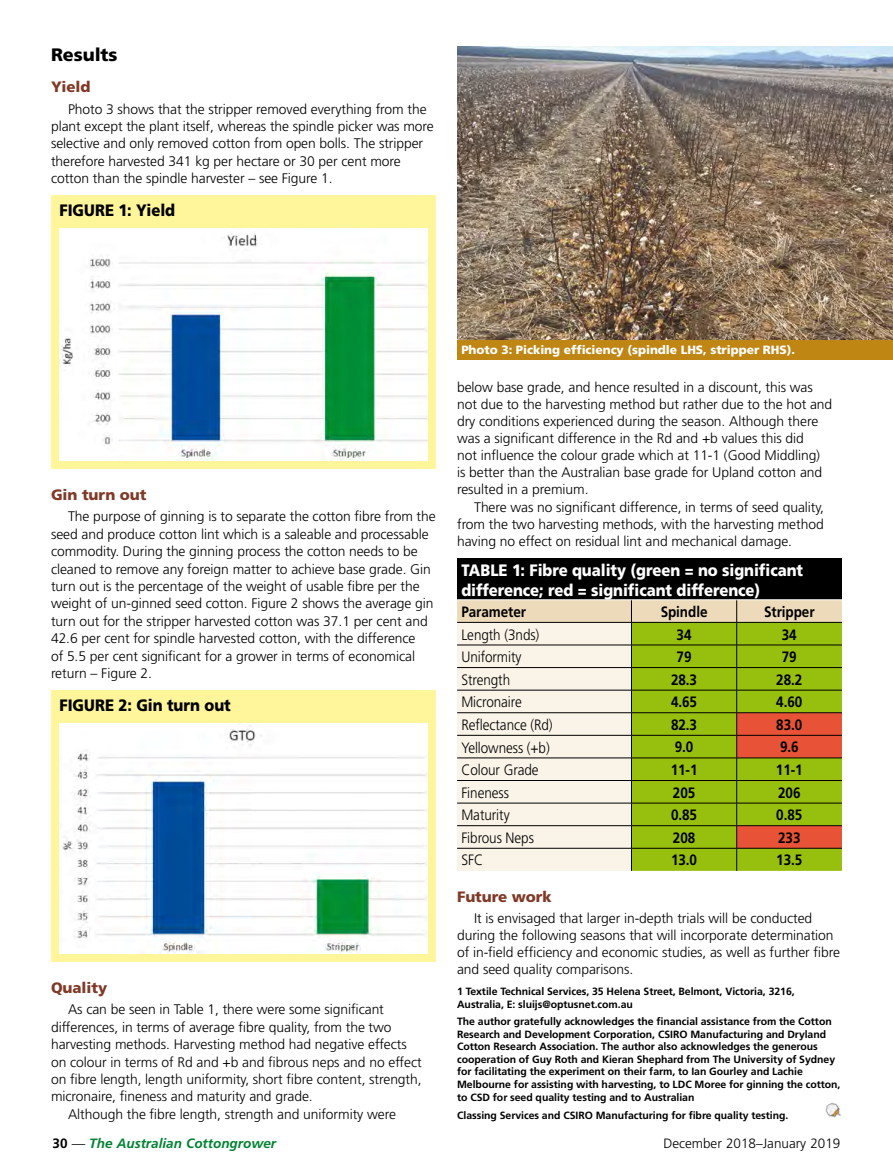
<style>
.page{position:relative;width:893px;height:1170px;background:#fff}
.page>*{position:absolute;margin:0;border:0;box-sizing:border-box;transform-origin:0 0}
.Gn11_cross_head{font:900 18px "Frutiger";letter-spacing:-.005em;color:#000}
.Gn11_table_head{font:900 16.5px/19.8px "Frutiger";letter-spacing:-.005em;color:#fff;scale:.9 1}
.Gn11_figure_head{font:900 16.5px "Frutiger";letter-spacing:-.005em;color:#000;scale:.9 1}
.Gn11_table_text{font:300 15px "Frutiger";letter-spacing:-.005em;color:#000;scale:.9 1}
.Gn11_table_subhead{font:700 15px "Frutiger";letter-spacing:-.005em;color:#000;scale:.9 1}
.Gn11_text_head{font:900 15px "Frutiger";letter-spacing:-.005em;color:#803926}
.GN11_paragraph{font:300 13.8px/17.4px "Frutiger";letter-spacing:-.005em;color:#000}
.t1{font:italic 700 13.5px "Frutiger";color:#008231}
.t2{font:300 13.5px "Frutiger";color:#000}
.Gn11_caption{font:900 12px "Frutiger";letter-spacing:-.005em;color:#fff}
.Gn11_footnote{font:700 10.5px/12.6px "Frutiger";letter-spacing:-.005em;color:#000}
.s1{font-style:normal;color:#000}
.s2{font-weight:300;font-style:normal;color:#000}
</style>
<div class="page">
<div style="left:51px;top:195px;width:385px;height:273px;background:#fff59b"></div>
<img style="left:60px;top:228px;width:367px;height:232px">
<div style="left:51px;top:690px;width:385px;height:271px;background:#fff59b"></div>
<img style="left:60px;top:723px;width:367px;height:230px">
<div style="left:457px;top:558px;width:385px;height:41px;background:#000"></div>
<svg style="left:457px;top:600px;width:385px;height:270px;background:#c3c674"></svg>
<img style="left:825px;top:1103px;width:16px;height:15px">
<img style="left:457px;top:47px;width:436px;height:293px">
<div style="left:457px;top:340px;width:436px;height:20px;background:#bf8614"></div>
<p class="Gn11_cross_head" style="left:51px;top:44px;width:68px">Results</p>
<p class="Gn11_text_head" style="left:51px;top:78px;width:41px">Yield</p>
<p class="GN11_paragraph" style="left:51px;top:100px;width:384px;text-indent:17px">Photo 3 shows that the stripper removed everything from the plant except the plant itself, whereas the spindle picker was more selective and only removed cotton from open bolls. The stripper therefore harvested 341 kg per hectare or 30 per cent more cotton than the spindle harvester – see Figure 1.</p>
<p class="Gn11_figure_head" style="left:60px;top:201px;width:130px">FIGURE 1: Yield</p>
<p class="Gn11_text_head" style="left:51px;top:485px;width:97px">Gin turn out</p>
<p class="GN11_paragraph" style="left:51px;top:508px;width:386px;text-indent:17px">The purpose of ginning is to separate the cotton fibre from the seed and produce cotton lint which is a saleable and processable commodity. During the ginning process the cotton needs to be cleaned to remove any foreign matter to achieve base grade. Gin turn out is the percentage of the weight of usable fibre per the weight of un-ginned seed cotton. Figure 2 shows the average gin turn out for the stripper harvested cotton was 37.1 per cent and 42.6 per cent for spindle harvested cotton, with the difference<br>of 5.5 per cent significant for a grower in terms of economical return – Figure 2.</p>
<p class="Gn11_figure_head" style="left:60px;top:695px;width:192px">FIGURE 2: Gin turn out</p>
<p class="Gn11_text_head" style="left:51px;top:978px;width:58px">Quality</p>
<p class="GN11_paragraph" style="left:51px;top:1000px;width:372px;text-indent:17px">As can be seen in Table 1, there were some significant differences, in terms of average fibre quality, from the two harvesting methods. Harvesting method had negative effects on colour in terms of Rd and +b and fibrous neps and no effect on fibre length, length uniformity, short fibre content, strength, micronaire, fineness and maturity and grade.</p>
<p class="GN11_paragraph" style="left:68px;top:1105px;width:329px">Although the fibre length, strength and uniformity were</p>
<p class="Gn11_caption" style="left:461px;top:342px;width:335px">Photo 3: Picking efficiency (spindle LHS, stripper RHS).</p>
<p class="GN11_paragraph" style="left:457px;top:378px;width:377px">below base grade, and hence resulted in a discount, this was not due to the harvesting method but rather due to the hot and dry conditions experienced during the season. Although there was a significant difference in the Rd and +b values this did<br>not influence the colour grade which at 11-1 (Good Middling)<br>is better than the Australian base grade for Upland cotton and resulted in a premium.</p>
<p class="GN11_paragraph" style="left:457px;top:498px;width:369px;text-align:justify;text-indent:17px">There was no significant difference, in terms of seed quality, from the two harvesting methods, with the harvesting method having no effect on residual lint and mechanical damage.</p>
<p class="Gn11_table_head" style="left:461px;top:559px;width:381px">TABLE 1: Fibre quality (green = no significant difference; red = significant difference)</p>
<p class="Gn11_table_subhead" style="left:461px;top:603px;width:73px">Parameter</p>
<p class="Gn11_table_subhead" style="left:661px;top:603px;width:54px">Spindle</p>
<p class="Gn11_table_subhead" style="left:764px;top:603px;width:58px">Stripper</p>
<p class="Gn11_table_text" style="left:461px;top:626px;width:88px">Length (3nds)</p>
<p class="Gn11_table_subhead" style="left:677px;top:625px;width:18px">34</p>
<p class="Gn11_table_subhead" style="left:782px;top:625px;width:18px">34</p>
<p class="Gn11_table_text" style="left:461px;top:648px;width:68px">Uniformity</p>
<p class="Gn11_table_subhead" style="left:677px;top:648px;width:18px">79</p>
<p class="Gn11_table_subhead" style="left:782px;top:648px;width:18px">79</p>
<p class="Gn11_table_text" style="left:461px;top:671px;width:56px">Strength</p>
<p class="Gn11_table_subhead" style="left:671px;top:670px;width:30px">28.3</p>
<p class="Gn11_table_subhead" style="left:776px;top:670px;width:30px">28.2</p>
<p class="Gn11_table_text" style="left:461px;top:693px;width:69px">Micronaire</p>
<p class="Gn11_table_subhead" style="left:671px;top:693px;width:30px">4.65</p>
<p class="Gn11_table_subhead" style="left:776px;top:693px;width:30px">4.60</p>
<p class="Gn11_table_text" style="left:461px;top:716px;width:103px">Reflectance (Rd)</p>
<p class="Gn11_table_subhead" style="left:671px;top:715px;width:30px">82.3</p>
<p class="Gn11_table_subhead" style="left:776px;top:715px;width:30px">83.0</p>
<p class="Gn11_table_text" style="left:461px;top:738px;width:100px">Yellowness (+b)</p>
<p class="Gn11_table_subhead" style="left:675px;top:738px;width:22px">9.0</p>
<p class="Gn11_table_subhead" style="left:780px;top:738px;width:22px">9.6</p>
<p class="Gn11_table_text" style="left:461px;top:761px;width:87px">Colour Grade</p>
<p class="Gn11_table_subhead" style="left:671px;top:761px;width:31px">11-1</p>
<p class="Gn11_table_subhead" style="left:776px;top:761px;width:31px">11-1</p>
<p class="Gn11_table_text" style="left:461px;top:784px;width:54px">Fineness</p>
<p class="Gn11_table_subhead" style="left:673px;top:783px;width:26px">205</p>
<p class="Gn11_table_subhead" style="left:778px;top:783px;width:26px">206</p>
<p class="Gn11_table_text" style="left:461px;top:806px;width:55px">Maturity</p>
<p class="Gn11_table_subhead" style="left:671px;top:806px;width:30px">0.85</p>
<p class="Gn11_table_subhead" style="left:776px;top:806px;width:30px">0.85</p>
<p class="Gn11_table_text" style="left:461px;top:829px;width:82px">Fibrous Neps</p>
<p class="Gn11_table_subhead" style="left:673px;top:828px;width:26px">208</p>
<p class="Gn11_table_subhead" style="left:778px;top:828px;width:26px">233</p>
<p class="Gn11_table_text" style="left:461px;top:851px;width:26px">SFC</p>
<p class="Gn11_table_subhead" style="left:671px;top:851px;width:30px">13.0</p>
<p class="Gn11_table_subhead" style="left:776px;top:851px;width:30px">13.5</p>
<p class="Gn11_text_head" style="left:457px;top:887px;width:96px">Future work</p>
<p class="GN11_paragraph" style="left:457px;top:909px;width:385px;text-indent:17px">It is envisaged that larger in-depth trials will be conducted during the following seasons that will incorporate determination of in-field efficiency and economic studies, as well as further fibre and seed quality comparisons.</p>
<p class="Gn11_footnote" style="left:457px;top:985px;width:339px">1 Textile Technical Services, 35 Helena Street, Belmont, Victoria, 3216,<br>Australia, E: sluijs@optusnet.com.au</p>
<p class="Gn11_footnote" style="left:457px;top:1014px;width:385px">The author gratefully acknowledges the financial assistance from the Cotton Research and Development Corporation, CSIRO Manufacturing and Dryland Cotton Research Association. The author also acknowledges the generous cooperation of Guy Roth and Kieran Shephard from The University of Sydney for facilitating the experiment on their farm, to Ian Gourley and Lachie Melbourne for assisting with harvesting, to LDC Moree for ginning the cotton, to CSD for seed quality testing and to Australian</p>
<p class="Gn11_footnote" style="left:457px;top:1108px;width:333px">Classing Services and CSIRO Manufacturing for fibre quality testing.</p>
<p class="t1" style="left:53px;top:1135px;width:225px"><span class="s1">30</span> <span class="s2">—</span> The Australian Cottongrower</p>
<p class="t2" style="left:663px;top:1135px;width:179px">December 2018–January 2019</p>
</div>
